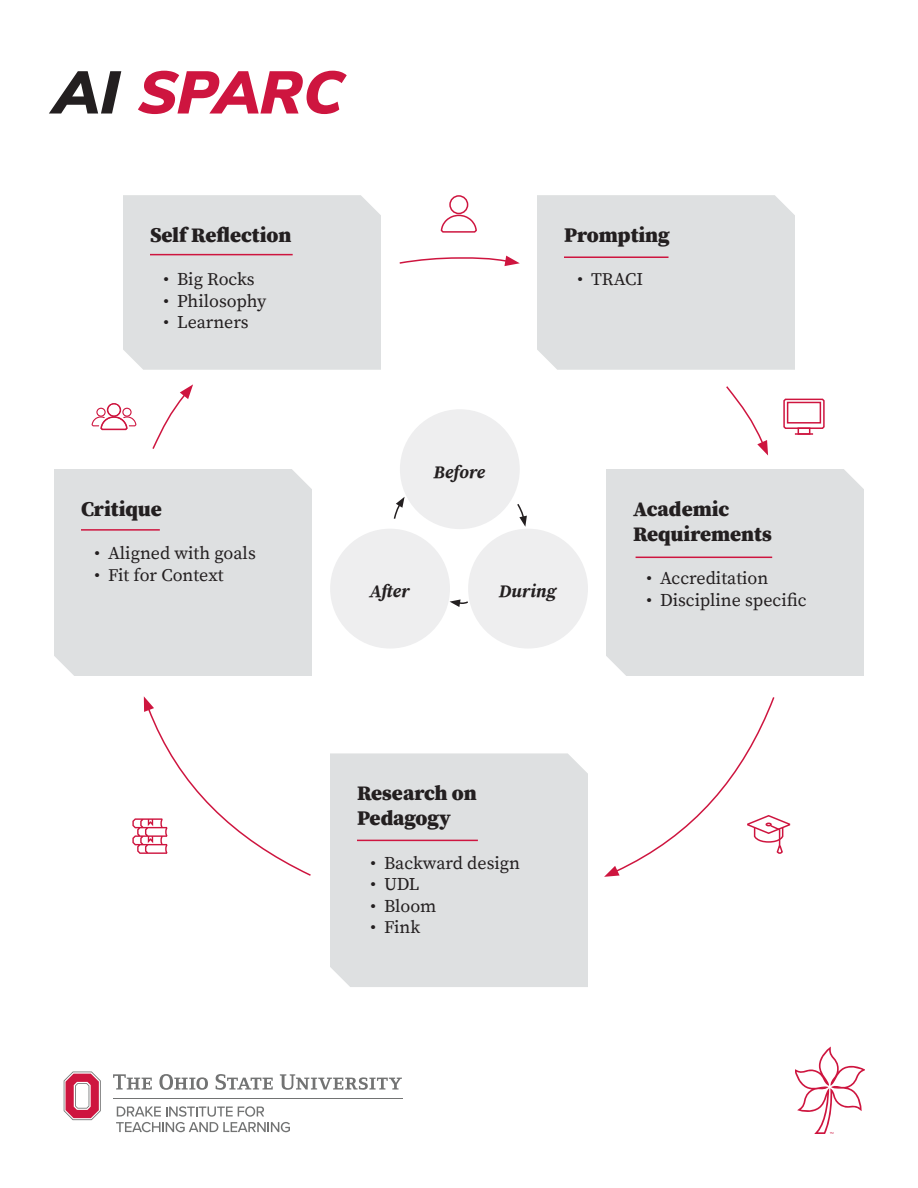
<style>
.page{position:relative;width:918px;height:1188px;background:#fff}
.page>*{position:absolute;margin:0;border:0;box-sizing:border-box;transform-origin:0 0}
.t1{font:italic 900 60px "Buckeye Sans 2";letter-spacing:.01em;color:#ce153f}
.t2{font:900 21px/25.2px "Buckeye Serif 2";color:#231f20}
.t3{font:18px "Buckeye Serif 2";color:#231f20}
.t4{font:italic 700 18px "Buckeye Serif 2";color:#231f20}
.s1{color:#231f20}
</style>
<div class="page">
<div style="left:123px;top:195px;width:258px;height:175px;background:#dee0e1"></div>
<div style="left:537px;top:195px;width:258px;height:175px;background:#dee0e1"></div>
<div style="left:54px;top:469px;width:258px;height:207px;background:#dee0e1"></div>
<div style="left:330px;top:753px;width:258px;height:234px;background:#dee0e1"></div>
<div style="left:606px;top:469px;width:258px;height:207px;background:#dee0e1"></div>
<div style="left:449px;top:195px;width:19px;height:19px;border:2px solid #ce153f;border-radius:50%"></div>
<svg style="left:440px;top:214px;width:37px;height:19px"></svg>
<svg style="left:783px;top:398px;width:42px;height:37px"></svg>
<svg style="left:92px;top:403px;width:44px;height:28px"></svg>
<svg style="left:64px;top:1072px;width:37px;height:48px"></svg>
<hr style="left:113px;top:1098px;width:290px;height:1px;background:#727373">
<svg style="left:113px;top:1074px;width:39px;height:16px"></svg>
<svg style="left:159px;top:1074px;width:49px;height:16px"></svg>
<svg style="left:216px;top:1074px;width:57px;height:16px"></svg>
<svg style="left:280px;top:1074px;width:122px;height:16px"></svg>
<svg style="left:116px;top:1106px;width:174px;height:26px"></svg>
<hr style="left:150px;top:254px;width:143px;height:1px;background:#ce153f">
<hr style="left:564px;top:256px;width:105px;height:2px;background:#ce153f">
<hr style="left:81px;top:529px;width:79px;height:2px;background:#ce153f">
<hr style="left:636px;top:557px;width:136px;height:1px;background:#ce153f">
<hr style="left:357px;top:840px;width:121px;height:1px;background:#ce153f">
<svg style="left:132px;top:696px;width:179px;height:180px"></svg>
<svg style="left:152px;top:384px;width:41px;height:65px"></svg>
<svg style="left:399px;top:256px;width:121px;height:10px"></svg>
<svg style="left:726px;top:386px;width:42px;height:70px"></svg>
<svg style="left:604px;top:697px;width:187px;height:180px"></svg>
<div style="left:400px;top:409px;width:120px;height:120px;background:#eeeeef;border-radius:50%"></div>
<div style="left:468px;top:529px;width:120px;height:120px;background:#eeeeef;border-radius:50%"></div>
<div style="left:330px;top:529px;width:120px;height:120px;background:#eeeeef;border-radius:50%"></div>
<svg style="left:393px;top:497px;width:12px;height:22px"></svg>
<svg style="left:517px;top:504px;width:10px;height:23px"></svg>
<svg style="left:450px;top:599px;width:18px;height:8px"></svg>
<svg style="left:795px;top:1047px;width:70px;height:87px"></svg>
<p class="t1" style="left:54px;top:55px;width:292px"><span class="s1">AI</span> SPARC</p>
<p class="t2" style="left:150px;top:223px;width:143px">Self Reflection</p>
<p class="t3" style="left:164px;top:269px;width:93px">• Big Rocks</p>
<p class="t3" style="left:164px;top:290px;width:104px">• Philosophy</p>
<p class="t3" style="left:164px;top:312px;width:87px">• Learners</p>
<p class="t2" style="left:564px;top:223px;width:107px">Prompting</p>
<p class="t3" style="left:578px;top:269px;width:67px">• TRACI</p>
<p class="t2" style="left:81px;top:497px;width:82px">Critique</p>
<p class="t3" style="left:94px;top:542px;width:163px">• Aligned with goals</p>
<p class="t3" style="left:94px;top:564px;width:131px">• Fit for Context</p>
<p class="t4" style="left:433px;top:461px;width:53px">Before</p>
<p class="t4" style="left:369px;top:581px;width:41px">After</p>
<p class="t4" style="left:499px;top:581px;width:59px">During</p>
<p class="t2" style="left:633px;top:497px;width:140px">Academic<br>Requirements</p>
<p class="t3" style="left:646px;top:568px;width:123px">• Accreditation</p>
<p class="t3" style="left:646px;top:589px;width:162px">• Discipline specific</p>
<p class="t2" style="left:357px;top:781px;width:121px">Research on<br>Pedagogy</p>
<p class="t3" style="left:370px;top:852px;width:151px">• Backward design</p>
<p class="t3" style="left:370px;top:874px;width:51px">• UDL</p>
<p class="t3" style="left:370px;top:895px;width:67px">• Bloom</p>
<p class="t3" style="left:370px;top:917px;width:51px">• Fink</p>
</div>
